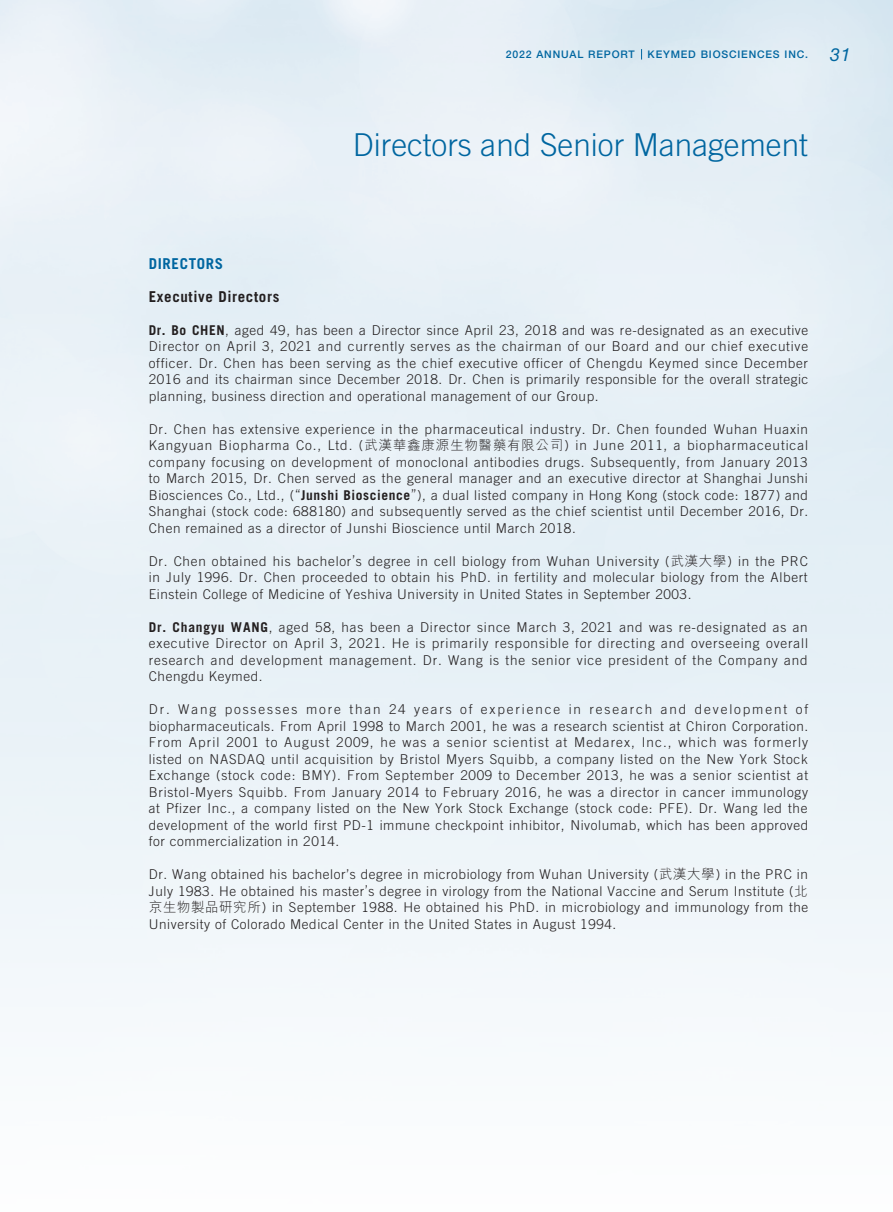
<style>
.page{position:relative;width:893px;height:1212px;background:#fff}
.page>*{position:absolute;margin:0;border:0;box-sizing:border-box;transform-origin:0 0}
.t1{font:300 31.5px "Trade Gothic LT Std";color:#0066a0}
.t2{font:700 15px "Trade Gothic LT Std";letter-spacing:.04em;color:#231f20}
.t3{font:700 15px "Trade Gothic LT Std";letter-spacing:.04em;color:#0066a0}
.t4{font:300 13.5px/16.5px "Trade Gothic LT Std";letter-spacing:.04em;color:#231f20;text-align:justify}
.t5{font:500 10.5px "Helvetica Neue LT Std";letter-spacing:.08em;color:#0066a0}
.s1{font-weight:400;font-style:italic;font-size:18px}
.s2{font-weight:700}
.s3{font-family:"M Hei HK"}
</style>
<div class="page">
<p class="t5" style="left:506px;top:48px;width:346px">2022 ANNUAL REPORT KEYMED BIOSCIENCES INC. <span class="s1">31</span></p>
<h1 class="t1" style="left:353px;top:126px;width:457px">Directors and Senior Management</h1>
<p class="t3" style="left:149px;top:254px;width:76px">DIRECTORS</p>
<p class="t2" style="left:149px;top:287px;width:132px">Executive Directors</p>
<p class="t4" style="left:149px;top:322px;width:661px"><span class="s2">Dr. Bo CHEN</span>, aged 49, has been a Director since April 23, 2018 and was re-designated as an executive Director on April 3, 2021 and currently serves as the chairman of our Board and our chief executive officer. Dr. Chen has been serving as the chief executive officer of Chengdu Keymed since December 2016 and its chairman since December 2018. Dr. Chen is primarily responsible for the overall strategic planning, business direction and operational management of our Group.</p>
<p class="t4" style="left:149px;top:421px;width:661px">Dr. Chen has extensive experience in the pharmaceutical industry. Dr. Chen founded Wuhan Huaxin Kangyuan Biopharma Co., Ltd. (<span class="s3">武漢華鑫康源生物醫藥有限公司</span>) in June 2011, a biopharmaceutical company focusing on development of monoclonal antibodies drugs. Subsequently, from January 2013 to March 2015, Dr. Chen served as the general manager and an executive director at Shanghai Junshi Biosciences Co., Ltd., (“<span class="s2">Junshi Bioscience</span>”), a dual listed company in Hong Kong (stock code: 1877) and Shanghai (stock code: 688180) and subsequently served as the chief scientist until December 2016, Dr.<br>Chen remained as a director of Junshi Bioscience until March 2018.</p>
<p class="t4" style="left:149px;top:553px;width:661px">Dr. Chen obtained his bachelor’s degree in cell biology from Wuhan University (<span class="s3">武漢大學</span>) in the PRC in July 1996. Dr. Chen proceeded to obtain his PhD. in fertility and molecular biology from the Albert Einstein College of Medicine of Yeshiva University in United States in September 2003.</p>
<p class="t4" style="left:149px;top:619px;width:661px"><span class="s2">Dr. Changyu WANG</span>, aged 58, has been a Director since March 3, 2021 and was re-designated as an executive Director on April 3, 2021. He is primarily responsible for directing and overseeing overall research and development management. Dr. Wang is the senior vice president of the Company and Chengdu Keymed.</p>
<p class="t4" style="left:149px;top:701px;width:661px">Dr. Wang possesses more than 24 years of experience in research and development of biopharmaceuticals. From April 1998 to March 2001, he was a research scientist at Chiron Corporation.<br>From April 2001 to August 2009, he was a senior scientist at Medarex, Inc., which was formerly listed on NASDAQ until acquisition by Bristol Myers Squibb, a company listed on the New York Stock Exchange (stock code: BMY). From September 2009 to December 2013, he was a senior scientist at Bristol-Myers Squibb. From January 2014 to February 2016, he was a director in cancer immunology at Pfizer Inc., a company listed on the New York Stock Exchange (stock code: PFE). Dr. Wang led the development of the world first PD-1 immune checkpoint inhibitor, Nivolumab, which has been approved for commercialization in 2014.</p>
<p class="t4" style="left:149px;top:866px;width:661px">Dr. Wang obtained his bachelor’s degree in microbiology from Wuhan University (<span class="s3">武漢大學</span>) in the PRC in July 1983. He obtained his master’s degree in virology from the National Vaccine and Serum Institute (<span class="s3">北京生物製品研究所</span>) in September 1988. He obtained his PhD. in microbiology and immunology from the University of Colorado Medical Center in the United States in August 1994.</p>
</div>
